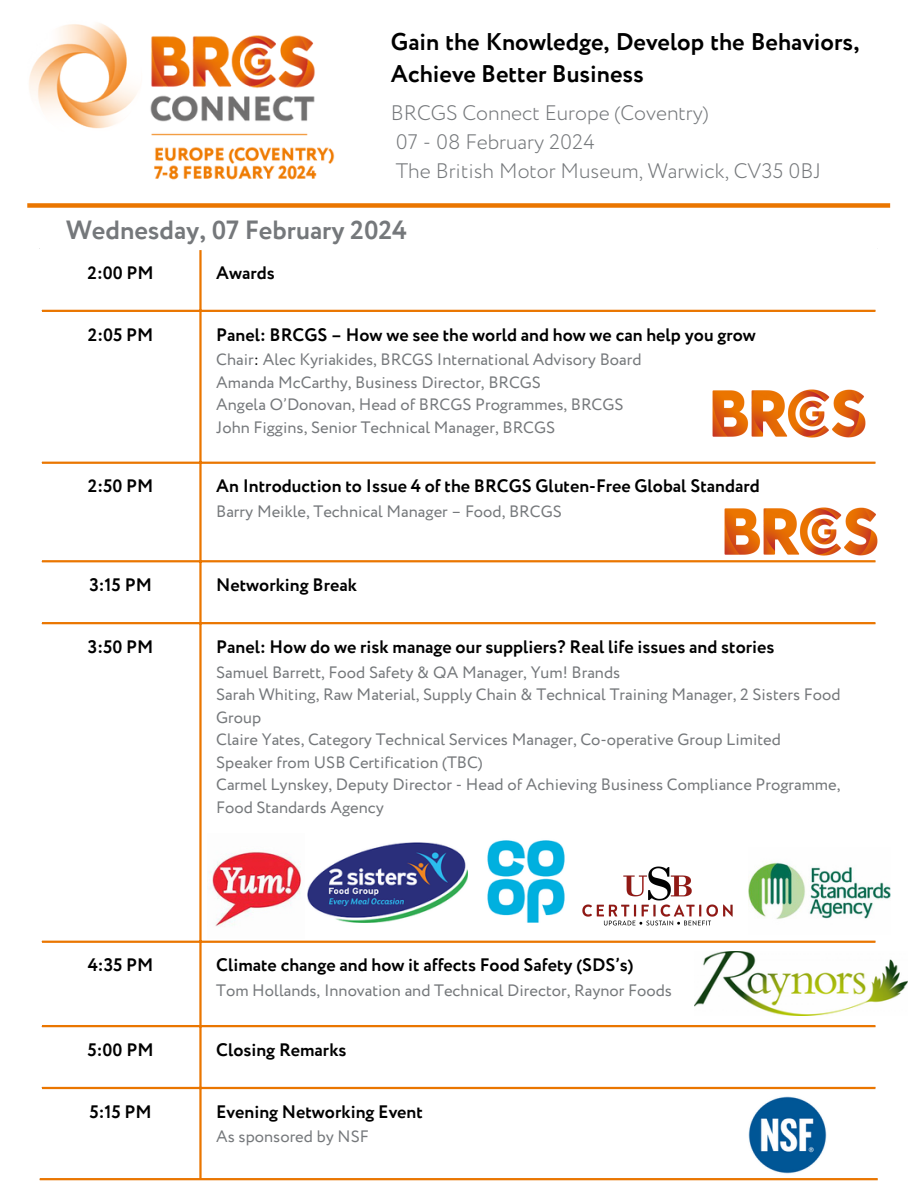
<style>
.page{position:relative;width:918px;height:1188px;background:#fff}
.page>*{position:absolute;margin:0;border:0;box-sizing:border-box;transform-origin:0 0}
.t1{font:700 26.25px "Circe";color:#75787b}
.t2{font:700 24.15px/31.5px "Circe";color:#000}
.t3{font:300 21px "Circe";color:#75787b}
.t4{font:700 18px "Circe";color:#000}
.t5{font:16.5px/22.5px "Circe";color:#75787b}
.s1{color:#000}
</style>
<div class="page">
<div style="left:27px;top:203px;width:863px;height:5px;background:#ea7600"></div>
<hr style="left:199px;top:250px;width:3px;height:928px;background:#ea7600">
<hr style="left:42px;top:310px;width:833px;height:2px;background:#ea7600">
<hr style="left:42px;top:462px;width:833px;height:2px;background:#ea7600">
<hr style="left:42px;top:560px;width:833px;height:2px;background:#ea7600">
<hr style="left:42px;top:622px;width:833px;height:2px;background:#ea7600">
<hr style="left:42px;top:941px;width:833px;height:2px;background:#ea7600">
<hr style="left:42px;top:1025px;width:833px;height:2px;background:#ea7600">
<hr style="left:42px;top:1087px;width:833px;height:2px;background:#ea7600">
<hr style="left:40px;top:1178px;width:838px;height:2px;background:#ea7600">
<img style="left:29px;top:23px;width:305px;height:157px">
<img style="left:207px;top:851px;width:94px;height:76px">
<img style="left:307px;top:842px;width:161px;height:80px">
<img style="left:487px;top:840px;width:78px;height:83px">
<img style="left:712px;top:389px;width:154px;height:49px">
<img style="left:576px;top:866px;width:162px;height:75px">
<img style="left:700px;top:507px;width:178px;height:56px">
<img style="left:748px;top:862px;width:142px;height:57px">
<img style="left:694px;top:952px;width:214px;height:64px">
<img style="left:748px;top:1096px;width:78px;height:78px">
<p class="t2" style="left:391px;top:28px;width:470px">Gain the Knowledge, Develop the Behaviors,<br>Achieve Better Business</p>
<p class="t3" style="left:391px;top:99px;width:319px">BRCGS Connect Europe (Coventry)</p>
<p class="t3" style="left:396px;top:128px;width:200px">07 - 08 February 2024</p>
<p class="t3" style="left:396px;top:157px;width:427px">The British Motor Museum, Warwick, CV35 0BJ</p>
<p class="t1" style="left:66px;top:212px;width:342px">Wednesday, 07 February 2024</p>
<p class="t4" style="left:88px;top:260px;width:68px">2:00 PM</p>
<h1 class="t4" style="left:216px;top:260px;width:60px">Awards</h1>
<p class="t4" style="left:88px;top:322px;width:67px">2:05 PM</p>
<p class="t4" style="left:216px;top:322px;width:541px">Panel: BRCGS – How we see the world and how we can help you grow</p>
<p class="t5" style="left:216px;top:349px;width:427px">Chair<span class="s1">:</span> Alec Kyriakides, BRCGS International Advisory Board</p>
<p class="t5" style="left:216px;top:372px;width:326px">Amanda McCarthy, Business Director, BRCGS</p>
<h1 class="t5" style="left:216px;top:394px;width:409px">Angela O’Donovan, Head of BRCGS Programmes, BRCGS</h1>
<p class="t5" style="left:216px;top:417px;width:340px">John Figgins, Senior Technical Manager, BRCGS</p>
<p class="t4" style="left:88px;top:474px;width:67px">2:50 PM</p>
<p class="t4" style="left:216px;top:474px;width:545px">An Introduction to Issue 4 of the BRCGS Gluten-Free Global Standard</p>
<p class="t5" style="left:216px;top:501px;width:347px">Barry Meikle, Technical Manager – Food, BRCGS</p>
<p class="t4" style="left:89px;top:573px;width:64px">3:15 PM</p>
<p class="t4" style="left:216px;top:573px;width:142px">Networking Break</p>
<p class="t4" style="left:88px;top:634px;width:67px">3:50 PM</p>
<p class="t4" style="left:216px;top:634px;width:560px">Panel: How do we risk manage our suppliers? Real life issues and stories</p>
<p class="t5" style="left:216px;top:662px;width:406px">Samuel Barrett, Food Safety &amp; QA Manager, Yum! Brands</p>
<p class="t5" style="left:216px;top:684px;width:626px">Sarah Whiting, Raw Material, Supply Chain &amp; Technical Training Manager, 2 Sisters Food<br>Group</p>
<p class="t5" style="left:216px;top:729px;width:566px">Claire Yates, Category Technical Services Manager, Co-operative Group Limited</p>
<p class="t5" style="left:216px;top:752px;width:268px">Speaker from USB Certification (TBC)</p>
<p class="t5" style="left:216px;top:774px;width:626px">Carmel Lynskey, Deputy Director - Head of Achieving Business Compliance Programme,<br>Food Standards Agency</p>
<p class="t4" style="left:88px;top:953px;width:67px">4:35 PM</p>
<p class="t4" style="left:216px;top:953px;width:419px">Climate change and how it affects Food Safety (SDS’s)</p>
<p class="t5" style="left:216px;top:980px;width:457px">Tom Hollands, Innovation and Technical Director, Raynor Foods</p>
<p class="t4" style="left:88px;top:1037px;width:67px">5:00 PM</p>
<p class="t4" style="left:216px;top:1037px;width:132px">Closing Remarks</p>
<p class="t4" style="left:90px;top:1099px;width:64px">5:15 PM</p>
<p class="t4" style="left:216px;top:1099px;width:208px">Evening Networking Event</p>
<p class="t5" style="left:216px;top:1127px;width:154px">As sponsored by NSF</p>
</div>
